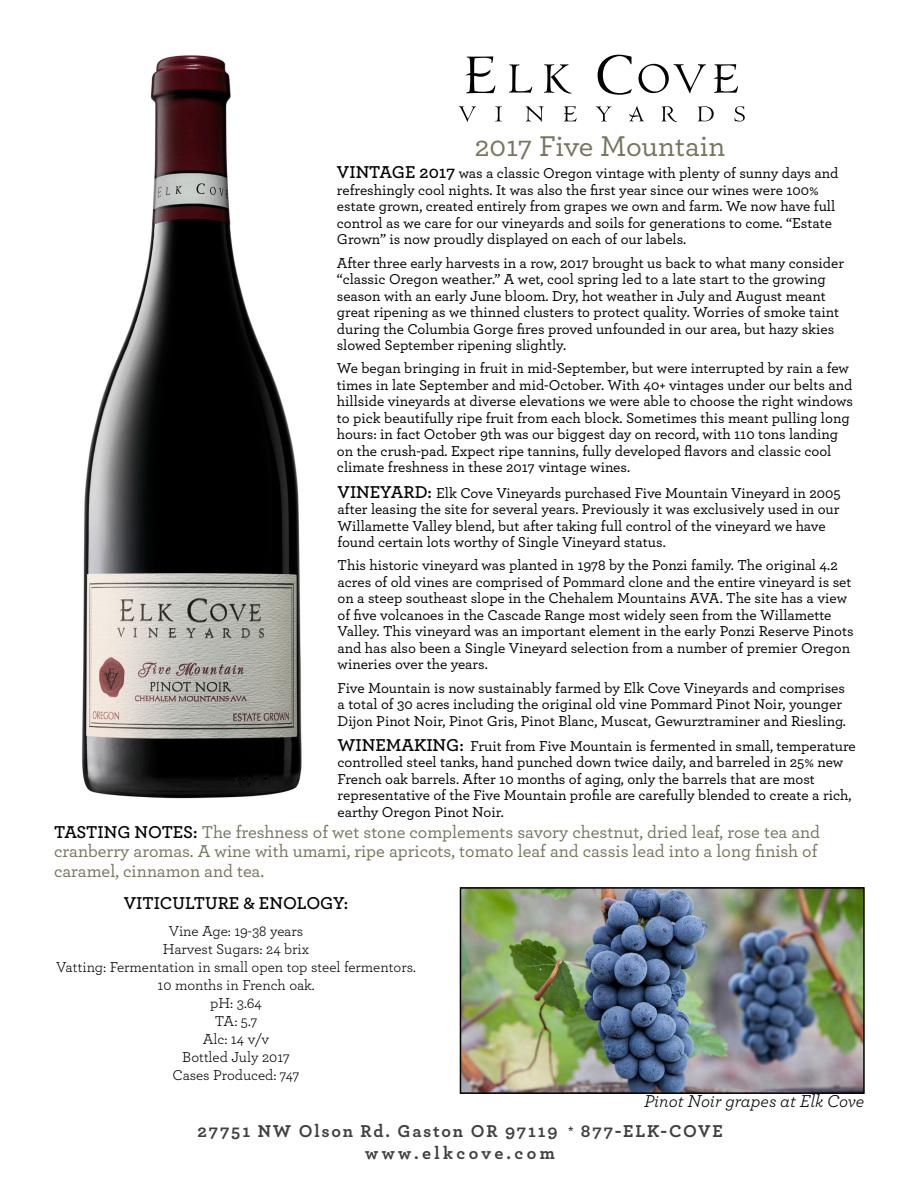
<style>
.page{position:relative;width:918px;height:1188px;background:#fff}
.page>*{position:absolute;margin:0;border:0;box-sizing:border-box;transform-origin:0 0}
.t1{font:500 30px "Archer";color:#77745f}
.t2{font:500 18px/19.5px "Archer";color:#77745f}
.t3{font:700 18px "Archer";letter-spacing:.1em;color:#404041}
.t4{font:italic 18px "Archer";color:#000}
.t5{font:600 18px "Archer";color:#000}
.t6{font:700 18px "Archer";letter-spacing:.185em;color:#404041}
.t7{font:500 15px/16.5px "Archer";color:#000}
.t8{font:15px/18px "Archer";color:#000;text-align:center}
.s1{font-weight:600;font-size:18px}
.s2{font-weight:600;color:#000}
.s3{font-weight:500;font-size:13.5px;color:#000}
</style>
<div class="page">
<svg style="left:459px;top:106px;width:17px;height:16px"></svg>
<svg style="left:495px;top:106px;width:7px;height:15px"></svg>
<svg style="left:526px;top:106px;width:18px;height:16px"></svg>
<svg style="left:596px;top:106px;width:15px;height:15px"></svg>
<svg style="left:661px;top:106px;width:16px;height:16px"></svg>
<svg style="left:698px;top:106px;width:16px;height:15px"></svg>
<svg style="left:734px;top:106px;width:11px;height:16px"></svg>
<svg style="left:629px;top:106px;width:15px;height:15px"></svg>
<svg style="left:564px;top:106px;width:13px;height:16px"></svg>
<svg style="left:509px;top:64px;width:23px;height:29px"></svg>
<svg style="left:598px;top:55px;width:34px;height:40px"></svg>
<svg style="left:638px;top:64px;width:68px;height:29px"></svg>
<svg style="left:465px;top:56px;width:30px;height:37px"></svg>
<svg style="left:713px;top:64px;width:25px;height:29px"></svg>
<svg style="left:544px;top:64px;width:28px;height:30px"></svg>
<img style="left:82px;top:55px;width:220px;height:744px">
<img style="left:463px;top:890px;width:399px;height:201px">
<div style="left:460px;top:887px;width:405px;height:207px;border:2px solid #000"></div>
<p class="t1" style="left:475px;top:124px;width:252px">2017 Five Mountain</p>
<p class="t7" style="left:337px;top:164px;width:503px"><span class="s1">VINTAGE 2017</span> was a classic Oregon vintage with plenty of sunny days and refreshingly cool nights. It was also the first year since our wines were 100% estate grown, created entirely from grapes we own and farm. We now have full control as we care for our vineyards and soils for generations to come. “Estate Grown” is now proudly displayed on each of our labels.</p>
<p class="t7" style="left:337px;top:253px;width:509px">After three early harvests in a row, 2017 brought us back to what many consider “classic Oregon weather.” A wet, cool spring led to a late start to the growing season with an early June bloom. Dry, hot weather in July and August meant great ripening as we thinned clusters to protect quality. Worries of smoke taint during the Columbia Gorge fires proved unfounded in our area, but hazy skies slowed September ripening slightly.</p>
<p class="t7" style="left:337px;top:359px;width:518px">We began bringing in fruit in mid-September, but were interrupted by rain a few times in late September and mid-October. With 40+ vintages under our belts and hillside vineyards at diverse elevations we were able to choose the right windows to pick beautifully ripe fruit from each block. Sometimes this meant pulling long hours: in fact October 9th was our biggest day on record, with 110 tons landing on the crush-pad. Expect ripe tannins, fully developed flavors and classic cool climate freshness in these 2017 vintage wines.</p>
<p class="t7" style="left:338px;top:484px;width:505px"><span class="s1">VINEYARD:</span> Elk Cove Vineyards purchased Five Mountain Vineyard in 2005 after leasing the site for several years. Previously it was exclusively used in our Willamette Valley blend, but after taking full control of the vineyard we have found certain lots worthy of Single Vineyard status.</p>
<p class="t7" style="left:338px;top:556px;width:518px">This historic vineyard was planted in 1978 by the Ponzi family. The original 4.2 acres of old vines are comprised of Pommard clone and the entire vineyard is set on a steep southeast slope in the Chehalem Mountains AVA. The site has a view of five volcanoes in the Cascade Range most widely seen from the Willamette Valley. This vineyard was an important element in the early Ponzi Reserve Pinots and has also been a Single Vineyard selection from a number of premier Oregon wineries over the years.</p>
<p class="t7" style="left:338px;top:679px;width:510px">Five Mountain is now sustainably farmed by Elk Cove Vineyards and comprises a total of 30 acres including the original old vine Pommard Pinot Noir, younger<br>Dijon Pinot Noir, Pinot Gris, Pinot Blanc, Muscat, Gewurztraminer and Riesling.</p>
<p class="t7" style="left:338px;top:737px;width:520px"><span class="s1">WINEMAKING:</span> Fruit from Five Mountain is fermented in small, temperature controlled steel tanks, hand punched down twice daily, and barreled in 25% new French oak barrels. After 10 months of aging, only the barrels that are most representative of the Five Mountain profile are carefully blended to create a rich, earthy Oregon Pinot Noir.</p>
<p class="t2" style="left:54px;top:821px;width:768px"><span class="s2">TASTING NOTES:</span> The freshness of wet stone complements savory chestnut, dried leaf, rose tea and cranberry aromas. A wine with umami, ripe apricots, tomato leaf and cassis lead into a long finish of caramel, cinnamon and tea.</p>
<p class="t5" style="left:124px;top:889px;width:226px">VITICULTURE &amp; ENOLOGY:</p>
<p class="t8" style="left:169px;top:921px;width:136px">Vine Age: 19-38 years</p>
<p class="t8" style="left:163px;top:939px;width:148px">Harvest Sugars: 24 brix</p>
<p class="t8" style="left:56px;top:957px;width:361px">Vatting: Fermentation in small open top steel fermentors.<br>10 months in French oak.</p>
<p class="t8" style="left:210px;top:993px;width:53px">pH: 3.64</p>
<p class="t8" style="left:215px;top:1011px;width:44px">TA: 5.7</p>
<p class="t8" style="left:203px;top:1029px;width:68px">Alc: 14 v/v</p>
<p class="t8" style="left:182px;top:1047px;width:109px">Bottled July 2017</p>
<p class="t8" style="left:173px;top:1065px;width:128px">Cases Produced: 747</p>
<p class="t4" style="left:644px;top:1089px;width:222px">Pinot Noir grapes at Elk Cove</p>
<p class="t3" style="left:197px;top:1117px;width:527px">27751 NW Olson Rd. Gaston OR 97119 <span class="s3">*</span> 877-ELK-COVE</p>
<p class="t6" style="left:365px;top:1139px;width:191px">www.elkcove.com</p>
</div>
